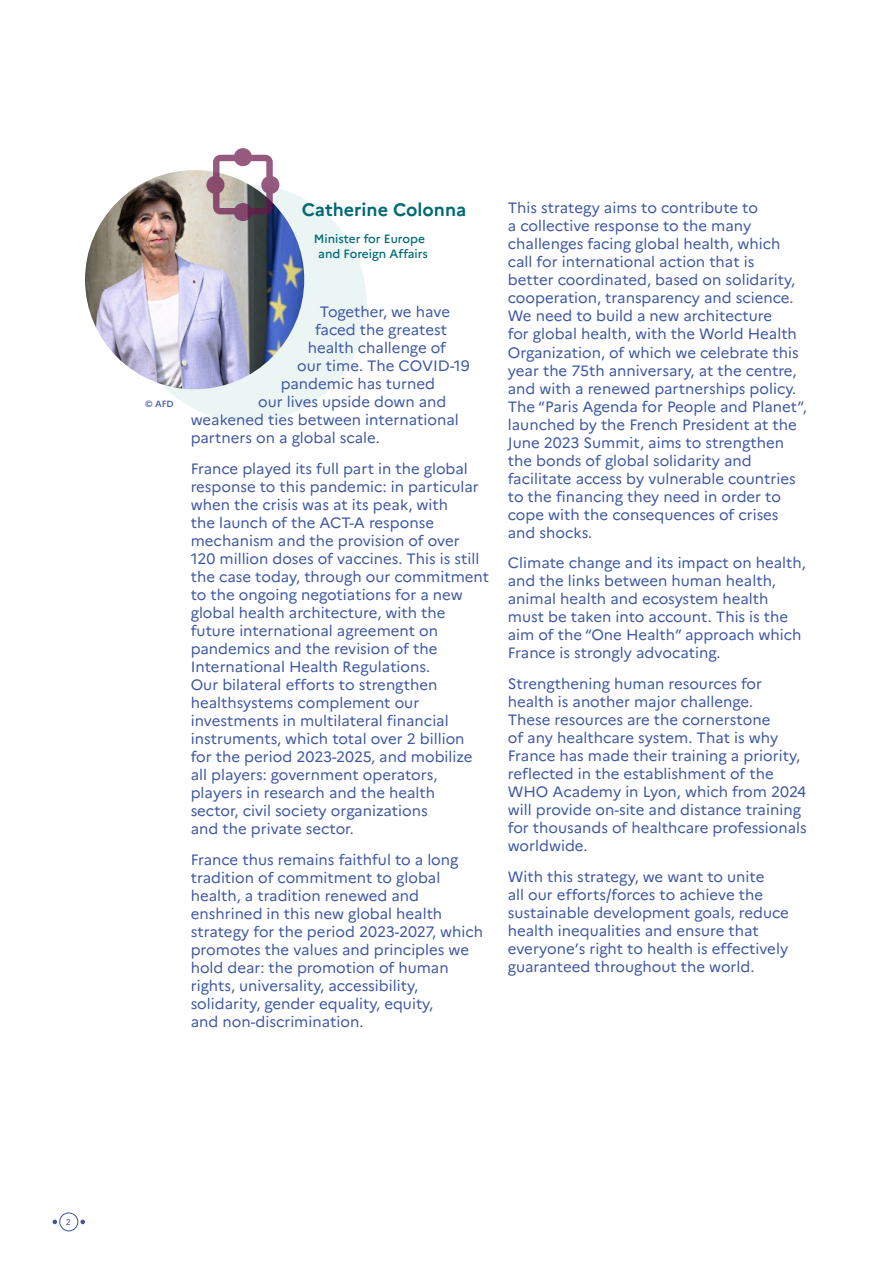
<style>
.page{position:relative;width:893px;height:1263px;background:#fff}
.page>*{position:absolute;margin:0;border:0;box-sizing:border-box;transform-origin:0 0}
.corps_texte{font:700 18px "Marianne";color:#006a74}
.corps_texte-2{font:15px/18px "Marianne";color:#3e57a3}
.corps_texte-3{font:500 12px/15px "Marianne";color:#006a74;text-align:center}
.corps_texte-4{font:500 9px "Marianne";color:#3e57a3}
.t1{font:8.4px "Marianne";color:#3e57a3}
</style>
<div class="page">
<div style="left:60px;top:1213px;width:18px;height:18px;border:1px solid #3e57a3;border-radius:50%"></div>
<svg style="left:80px;top:1219px;width:5px;height:5px"></svg>
<svg style="left:53px;top:1219px;width:4px;height:5px"></svg>
<div style="left:129px;top:185px;width:238px;height:237px;background:#eaf5f4;border-radius:50%"></div>
<img style="left:85px;top:170px;width:219px;height:219px;border-radius:110px">
<svg style="left:205px;top:148px;width:75px;height:74px"></svg>
<p class="corps_texte" style="left:302px;top:198px;width:166px">Catherine Colonna</p>
<p class="corps_texte-3" style="left:314px;top:232px;width:116px">Minister for Europe and Foreign Affairs</p>
<p class="corps_texte-4" style="left:145px;top:398px;width:30px">© AFD</p>
<p class="corps_texte-2" style="left:320px;top:303px;width:132px">Together, we have</p>
<p class="corps_texte-2" style="left:315px;top:321px;width:133px">faced the greatest</p>
<p class="corps_texte-2" style="left:308px;top:339px;width:140px">health challenge of</p>
<p class="corps_texte-2" style="left:297px;top:357px;width:174px">our time. The COVID-19</p>
<p class="corps_texte-2" style="left:281px;top:375px;width:156px">pandemic has turned</p>
<p class="corps_texte-2" style="left:258px;top:393px;width:190px">our lives upside down and</p>
<p class="corps_texte-2" style="left:191px;top:411px;width:270px">weakened ties between international</p>
<p class="corps_texte-2" style="left:191px;top:429px;width:191px">partners on a global scale.</p>
<p class="corps_texte-2" style="left:191px;top:459px;width:300px">France played its full part in the global response to this pandemic: in particular when the crisis was at its peak, with<br>the launch of the ACT-A response mechanism and the provision of over<br>120 million doses of vaccines. This is still the case today, through our commitment to the ongoing negotiations for a new global health architecture, with the future international agreement on pandemics and the revision of the International Health Regulations.<br>Our bilateral efforts to strengthen healthsystems complement our investments in multilateral financial instruments, which total over 2 billion for the period 2023-2025, and mobilize all players: government operators, players in research and the health<br>sector, civil society organizations<br>and the private sector.</p>
<p class="corps_texte-2" style="left:191px;top:850px;width:294px">France thus remains faithful to a long tradition of commitment to global health, a tradition renewed and enshrined in this new global health strategy for the period 2023-2027, which promotes the values and principles we hold dear: the promotion of human rights, universality, accessibility, solidarity, gender equality, equity,<br>and non-discrimination.</p>
<p class="corps_texte-2" style="left:508px;top:199px;width:301px">This strategy aims to contribute to<br>a collective response to the many challenges facing global health, which call for international action that is<br>better coordinated, based on solidarity, cooperation, transparency and science.<br>We need to build a new architecture<br>for global health, with the World Health Organization, of which we celebrate this year the 75th anniversary, at the centre, and with a renewed partnerships policy.<br>The “Paris Agenda for People and Planet”, launched by the French President at the June 2023 Summit, aims to strengthen the bonds of global solidarity and facilitate access by vulnerable countries to the financing they need in order to cope with the consequences of crises and shocks.</p>
<p class="corps_texte-2" style="left:508px;top:554px;width:299px">Climate change and its impact on health, and the links between human health, animal health and ecosystem health must be taken into account. This is the aim of the “One Health” approach which France is strongly advocating.</p>
<p class="corps_texte-2" style="left:508px;top:675px;width:300px">Strengthening human resources for health is another major challenge.<br>These resources are the cornerstone<br>of any healthcare system. That is why France has made their training a priority, reflected in the establishment of the WHO Academy in Lyon, which from 2024 will provide on-site and distance training for thousands of healthcare professionals worldwide.</p>
<p class="corps_texte-2" style="left:508px;top:867px;width:283px">With this strategy, we want to unite<br>all our efforts/forces to achieve the sustainable development goals, reduce health inequalities and ensure that everyone’s right to health is effectively guaranteed throughout the world.</p>
<p class="t1" style="left:66px;top:1217px;width:7px">2</p>
</div>
